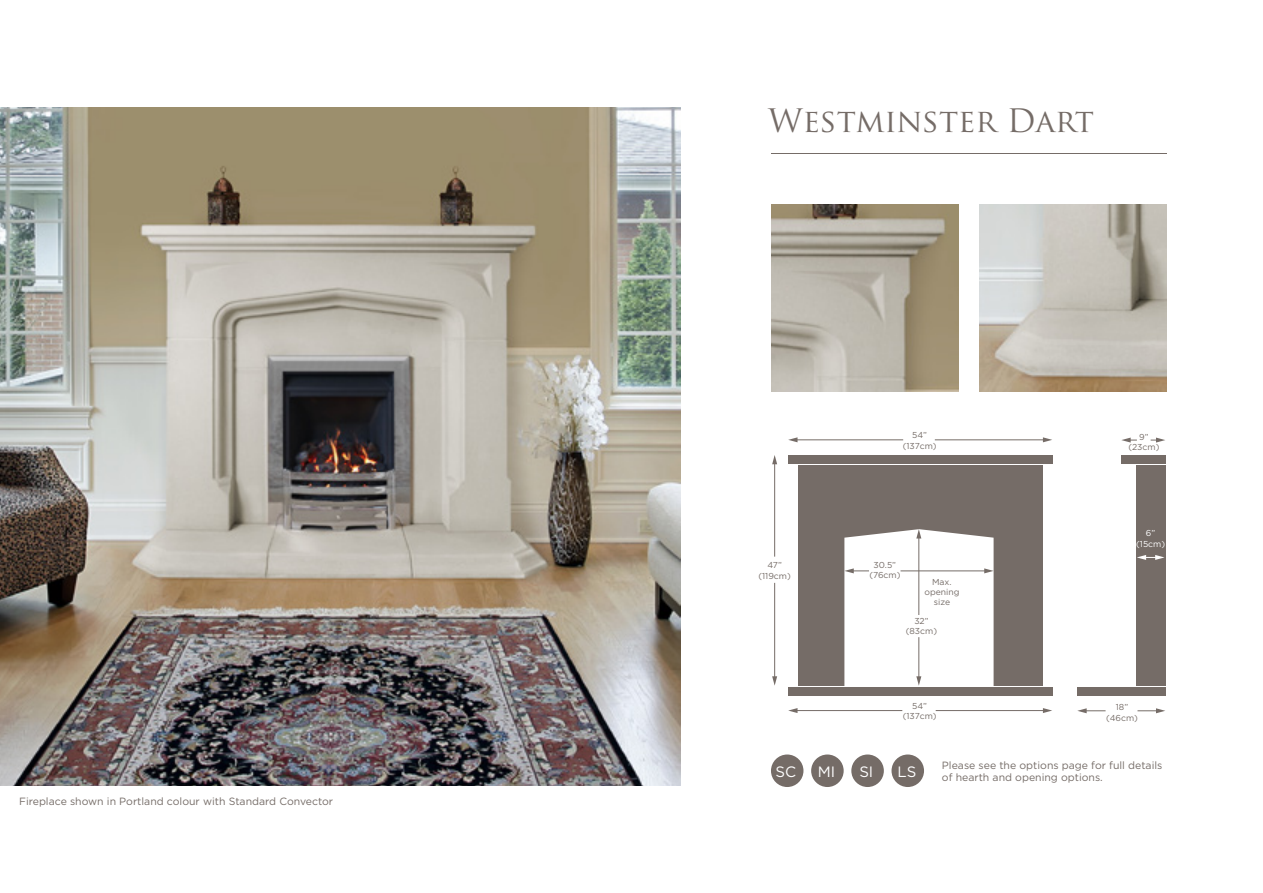
<style>
.page{position:relative;width:1263px;height:893px;background:#fff}
.page>*{position:absolute;margin:0;border:0;box-sizing:border-box;transform-origin:0 0}
.t1{font:31.5px "Trajan Pro";color:#756c67}
.t2{font:15px "Gotham";color:#fff}
.t3{font:10.5px "Gotham";color:#756c67}
.t4{font:8.7px/10.4px "Gotham";color:#756c67;text-align:center}
.t5{font:8.7px/10.4px "Gotham";color:#fff;text-align:center}
</style>
<div class="page">
<img style="left:0;top:108px;width:680px;height:677px">
<img style="left:980px;top:204px;width:187px;height:187px">
<img style="left:771px;top:204px;width:188px;height:187px">
<hr style="left:771px;top:153px;width:396px;height:1px;background:#756c67">
<div style="left:798px;top:465px;width:244px;height:221px;background:#756c67"></div>
<div style="left:788px;top:455px;width:264px;height:8px;background:#756c67"></div>
<div style="left:788px;top:687px;width:264px;height:9px;background:#756c67"></div>
<hr style="left:796px;top:439px;width:107px;height:1px;background:#756c67">
<svg style="left:788px;top:437px;width:9px;height:5px"></svg>
<hr style="left:935px;top:439px;width:109px;height:1px;background:#756c67">
<svg style="left:1043px;top:437px;width:9px;height:5px"></svg>
<hr style="left:796px;top:710px;width:106px;height:1px;background:#756c67">
<svg style="left:788px;top:708px;width:9px;height:5px"></svg>
<hr style="left:936px;top:710px;width:108px;height:1px;background:#756c67">
<svg style="left:1043px;top:708px;width:9px;height:5px"></svg>
<hr style="left:774px;top:463px;width:1px;height:94px;background:#756c67">
<svg style="left:772px;top:455px;width:5px;height:9px"></svg>
<hr style="left:774px;top:583px;width:1px;height:95px;background:#756c67">
<svg style="left:772px;top:676px;width:5px;height:10px"></svg>
<div style="left:844px;top:529px;width:149px;height:157px;background:#fff"></div>
<div style="left:1136px;top:465px;width:29px;height:221px;background:#756c67"></div>
<div style="left:1121px;top:455px;width:44px;height:8px;background:#756c67"></div>
<div style="left:1077px;top:688px;width:88px;height:8px;background:#756c67"></div>
<svg style="left:1121px;top:438px;width:16px;height:5px"></svg>
<svg style="left:1151px;top:438px;width:14px;height:5px"></svg>
<svg style="left:1077px;top:708px;width:28px;height:5px"></svg>
<svg style="left:1137px;top:708px;width:28px;height:5px"></svg>
<svg style="left:1137px;top:555px;width:27px;height:5px"></svg>
<div style="left:771px;top:754px;width:32px;height:33px;background:#756c67;border-radius:50%"></div>
<div style="left:851px;top:754px;width:33px;height:33px;background:#756c67;border-radius:50%"></div>
<div style="left:891px;top:754px;width:33px;height:33px;background:#756c67;border-radius:50%"></div>
<div style="left:811px;top:754px;width:33px;height:33px;background:#756c67;border-radius:50%"></div>
<p class="t3" style="left:19px;top:794px;width:316px">Fireplace shown in Portland colour with Standard Convector</p>
<p class="t1" style="left:768px;top:100px;width:327px">Westminster Dart</p>
<p class="t4" style="left:758px;top:560px;width:34px">47” (119cm)</p>
<p class="t4" style="left:903px;top:430px;width:35px">54” (137cm)</p>
<p class="t4" style="left:869px;top:559px;width:33px">30.5” (76cm)</p>
<p class="t4" style="left:924px;top:576px;width:37px">Max. opening size</p>
<p class="t4" style="left:906px;top:615px;width:33px">32” (83cm)</p>
<p class="t4" style="left:903px;top:700px;width:35px">54” (137cm)</p>
<p class="t4" style="left:1128px;top:432px;width:33px">9” (23cm)</p>
<p class="t5" style="left:1136px;top:528px;width:30px">6” (15cm)</p>
<p class="t4" style="left:1106px;top:702px;width:33px">18” (46cm)</p>
<p class="t2" style="left:776px;top:762px;width:22px">SC</p>
<p class="t2" style="left:818px;top:762px;width:19px">MI</p>
<p class="t2" style="left:859px;top:762px;width:15px">SI</p>
<p class="t2" style="left:897px;top:762px;width:20px">LS</p>
<p class="t3" style="left:942px;top:758px;width:222px">Please see the options page for full details</p>
<p class="t3" style="left:942px;top:771px;width:162px">of hearth and opening options.</p>
</div>
